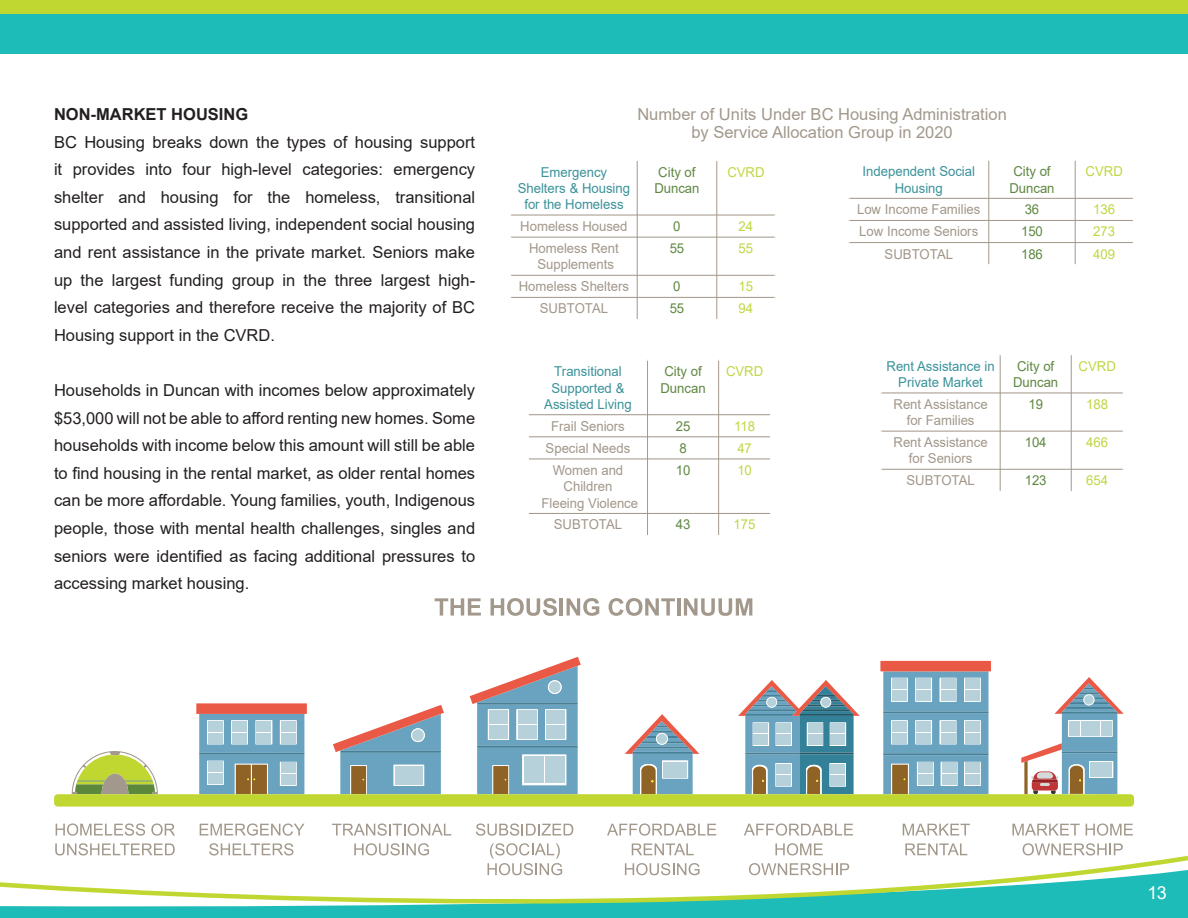
<style>
.page{position:relative;width:1188px;height:918px;background:#fff}
.page>*{position:absolute;margin:0;border:0;box-sizing:border-box;transform-origin:0 0}
.t1{font:18px "Arial";color:#fff}
.Body{font:16.5px/27.6px "Arial";color:#231f20;text-align:justify}
.Theme_Intro{font:16.5px "Arial";color:#a2988b}
.Sub-Header{font:700 16.5px "Arial";color:#231f20}
.t2{font:13.65px/16.4px "Arial";color:#a2978a;text-align:center}
.t3{font:13.65px/16.4px "Arial";color:#3b929a;text-align:center}
.t4{font:13.65px/16.4px "Arial";letter-spacing:-.005em;color:#5e8740}
.t5{font:13.65px "Arial";letter-spacing:-.005em;color:#c1d642}
</style>
<div class="page">
<div style="left:0;top:0;width:1188px;height:54px;background:#1dbcb8"></div>
<div style="left:0;top:0;width:1188px;height:14px;background:#c1d731"></div>
<svg style="left:0;top:853px;width:1188px;height:65px"></svg>
<svg style="left:56px;top:823px;width:89px;height:13px"></svg>
<svg style="left:151px;top:823px;width:24px;height:13px"></svg>
<svg style="left:55px;top:843px;width:120px;height:12px"></svg>
<svg style="left:200px;top:823px;width:105px;height:13px"></svg>
<svg style="left:209px;top:843px;width:84px;height:12px"></svg>
<svg style="left:332px;top:823px;width:119px;height:13px"></svg>
<svg style="left:354px;top:843px;width:75px;height:12px"></svg>
<svg style="left:476px;top:823px;width:97px;height:13px"></svg>
<svg style="left:488px;top:843px;width:74px;height:32px"></svg>
<svg style="left:607px;top:823px;width:109px;height:13px"></svg>
<svg style="left:632px;top:843px;width:62px;height:12px"></svg>
<svg style="left:625px;top:863px;width:75px;height:12px"></svg>
<svg style="left:744px;top:823px;width:109px;height:13px"></svg>
<svg style="left:775px;top:843px;width:48px;height:12px"></svg>
<svg style="left:749px;top:863px;width:100px;height:12px"></svg>
<svg style="left:1012px;top:824px;width:68px;height:11px"></svg>
<svg style="left:1086px;top:823px;width:47px;height:13px"></svg>
<svg style="left:1023px;top:843px;width:100px;height:12px"></svg>
<svg style="left:903px;top:824px;width:67px;height:11px"></svg>
<svg style="left:905px;top:843px;width:62px;height:12px"></svg>
<svg style="left:54px;top:657px;width:1080px;height:150px"></svg>
<svg style="left:435px;top:598px;width:46px;height:18px"></svg>
<svg style="left:491px;top:598px;width:66px;height:18px"></svg>
<hr style="left:560px;top:598px;width:3px;height:18px;background:#a2988b">
<svg style="left:567px;top:598px;width:32px;height:18px"></svg>
<svg style="left:609px;top:598px;width:66px;height:18px"></svg>
<hr style="left:677px;top:598px;width:4px;height:18px;background:#a2988b">
<svg style="left:684px;top:598px;width:68px;height:18px"></svg>
<hr style="left:637px;top:160px;width:1px;height:160px;background:#a2978a">
<hr style="left:716px;top:160px;width:1px;height:160px;background:#a2978a">
<hr style="left:510px;top:215px;width:265px;height:1px;background:#a2978a">
<hr style="left:510px;top:237px;width:265px;height:1px;background:#a2978a">
<hr style="left:510px;top:275px;width:265px;height:1px;background:#a2978a">
<hr style="left:510px;top:297px;width:265px;height:1px;background:#a2978a">
<hr style="left:510px;top:160px;width:1px;height:160px;background:#fff">
<hr style="left:510px;top:160px;width:265px;height:1px;background:#fff">
<hr style="left:510px;top:319px;width:265px;height:1px;background:#fff">
<hr style="left:988px;top:160px;width:1px;height:105px;background:#a2978a">
<hr style="left:1075px;top:160px;width:1px;height:105px;background:#a2978a">
<hr style="left:849px;top:198px;width:285px;height:1px;background:#a2978a">
<hr style="left:849px;top:220px;width:285px;height:1px;background:#a2978a">
<hr style="left:849px;top:242px;width:285px;height:1px;background:#a2978a">
<hr style="left:849px;top:160px;width:1px;height:105px;background:#fff">
<hr style="left:1133px;top:160px;width:1px;height:105px;background:#fff">
<hr style="left:849px;top:160px;width:285px;height:1px;background:#fff">
<hr style="left:849px;top:264px;width:285px;height:1px;background:#fff">
<hr style="left:1000px;top:354px;width:1px;height:138px;background:#a2978a">
<hr style="left:1071px;top:354px;width:1px;height:138px;background:#a2978a">
<hr style="left:881px;top:393px;width:243px;height:1px;background:#a2978a">
<hr style="left:881px;top:431px;width:243px;height:1px;background:#a2978a">
<hr style="left:881px;top:469px;width:243px;height:1px;background:#a2978a">
<hr style="left:881px;top:354px;width:1px;height:138px;background:#fff">
<hr style="left:1123px;top:354px;width:1px;height:138px;background:#fff">
<hr style="left:881px;top:354px;width:243px;height:1px;background:#fff">
<hr style="left:881px;top:491px;width:243px;height:1px;background:#fff">
<hr style="left:647px;top:360px;width:1px;height:176px;background:#a2978a">
<hr style="left:718px;top:360px;width:1px;height:176px;background:#a2978a">
<hr style="left:528px;top:414px;width:243px;height:1px;background:#a2978a">
<hr style="left:528px;top:436px;width:243px;height:1px;background:#a2978a">
<hr style="left:528px;top:459px;width:243px;height:1px;background:#a2978a">
<hr style="left:528px;top:513px;width:243px;height:1px;background:#a2978a">
<hr style="left:528px;top:360px;width:1px;height:176px;background:#fff">
<hr style="left:770px;top:360px;width:1px;height:176px;background:#fff">
<hr style="left:528px;top:360px;width:243px;height:1px;background:#fff">
<hr style="left:528px;top:535px;width:243px;height:1px;background:#fff">
<p class="Sub-Header" style="left:54px;top:103px;width:196px">NON-MARKET HOUSING</p>
<p class="Body" style="left:54px;top:128px;width:423px">BC Housing breaks down the types of housing support it provides into four high-level categories: emergency shelter and housing for the homeless, transitional supported and assisted living, independent social housing and rent assistance in the private market. Seniors make up the largest funding group in the three largest high&shy;level categories and therefore receive the majority of BC Housing support in the CVRD.</p>
<p class="Body" style="left:54px;top:376px;width:423px">Households in Duncan with incomes below approximately $53,000 will not be able to afford renting new homes. Some households with income below this amount will still be able to find housing in the rental market, as older rental homes can be more affordable. Young families, youth, Indigenous people, those with mental health challenges, singles and seniors were identified as facing additional pressures to accessing market housing.</p>
<p class="Theme_Intro" style="left:637px;top:103px;width:371px">Number of Units Under BC Housing Administration</p>
<p class="Theme_Intro" style="left:691px;top:121px;width:263px">by Service Allocation Group in 2020</p>
<p class="t3" style="left:518px;top:163px;width:114px">Emergency<br>Shelters &amp; Housing for the Homeless</p>
<p class="t4" style="left:654px;top:163px;width:47px">City of<br>Duncan</p>
<p class="t5" style="left:727px;top:162px;width:39px">CVRD</p>
<p class="t2" style="left:520px;top:218px;width:109px">Homeless Housed</p>
<p class="t4" style="left:673px;top:218px;width:9px">0</p>
<p class="t5" style="left:739px;top:217px;width:16px">24</p>
<p class="t2" style="left:529px;top:240px;width:91px">Homeless Rent<br>Supplements</p>
<p class="t4" style="left:670px;top:240px;width:16px">55</p>
<p class="t5" style="left:739px;top:239px;width:16px">55</p>
<p class="t2" style="left:519px;top:278px;width:112px">Homeless Shelters</p>
<p class="t4" style="left:673px;top:278px;width:9px">0</p>
<p class="t5" style="left:739px;top:277px;width:16px">15</p>
<p class="t2" style="left:540px;top:300px;width:70px">SUBTOTAL</p>
<p class="t4" style="left:670px;top:300px;width:16px">55</p>
<p class="t5" style="left:739px;top:299px;width:16px">94</p>
<p class="t3" style="left:544px;top:363px;width:89px">Transitional<br>Supported &amp;<br>Assisted Living</p>
<p class="t4" style="left:661px;top:363px;width:47px">City of<br>Duncan</p>
<p class="t5" style="left:726px;top:362px;width:39px">CVRD</p>
<p class="t2" style="left:551px;top:418px;width:75px">Frail Seniors</p>
<p class="t4" style="left:676px;top:418px;width:16px">25</p>
<p class="t5" style="left:734px;top:417px;width:22px">118</p>
<p class="t2" style="left:546px;top:440px;width:86px">Special Needs</p>
<p class="t4" style="left:679px;top:440px;width:9px">8</p>
<p class="t5" style="left:737px;top:439px;width:16px">47</p>
<p class="t2" style="left:541px;top:462px;width:98px">Women and<br>Children<br>Fleeing Violence</p>
<p class="t4" style="left:676px;top:462px;width:16px">10</p>
<p class="t5" style="left:737px;top:461px;width:16px">10</p>
<p class="t2" style="left:554px;top:516px;width:70px">SUBTOTAL</p>
<p class="t4" style="left:676px;top:516px;width:16px">43</p>
<p class="t5" style="left:734px;top:515px;width:23px">175</p>
<p class="t3" style="left:863px;top:163px;width:114px">Independent Social<br>Housing</p>
<p class="t4" style="left:1009px;top:163px;width:47px">City of<br>Duncan</p>
<p class="t5" style="left:1086px;top:162px;width:39px">CVRD</p>
<p class="t2" style="left:857px;top:201px;width:125px">Low Income Families</p>
<p class="t4" style="left:1025px;top:201px;width:16px">36</p>
<p class="t5" style="left:1093px;top:200px;width:23px">136</p>
<p class="t2" style="left:859px;top:223px;width:120px">Low Income Seniors</p>
<p class="t4" style="left:1021px;top:223px;width:23px">150</p>
<p class="t5" style="left:1093px;top:222px;width:23px">273</p>
<p class="t2" style="left:885px;top:246px;width:70px">SUBTOTAL</p>
<p class="t4" style="left:1021px;top:246px;width:23px">186</p>
<p class="t5" style="left:1093px;top:244px;width:23px">409</p>
<p class="t3" style="left:887px;top:358px;width:110px">Rent Assistance in<br>Private Market</p>
<p class="t4" style="left:1013px;top:358px;width:47px">City of<br>Duncan</p>
<p class="t5" style="left:1079px;top:357px;width:39px">CVRD</p>
<p class="t2" style="left:894px;top:396px;width:96px">Rent Assistance for Families</p>
<p class="t4" style="left:1028px;top:396px;width:16px">19</p>
<p class="t5" style="left:1086px;top:395px;width:23px">188</p>
<p class="t2" style="left:894px;top:434px;width:96px">Rent Assistance for Seniors</p>
<p class="t4" style="left:1025px;top:434px;width:23px">104</p>
<p class="t5" style="left:1086px;top:433px;width:23px">466</p>
<p class="t2" style="left:906px;top:472px;width:70px">SUBTOTAL</p>
<p class="t4" style="left:1025px;top:472px;width:23px">123</p>
<p class="t5" style="left:1086px;top:471px;width:23px">654</p>
<p class="t1" style="left:1147px;top:880px;width:21px">13</p>
</div>
